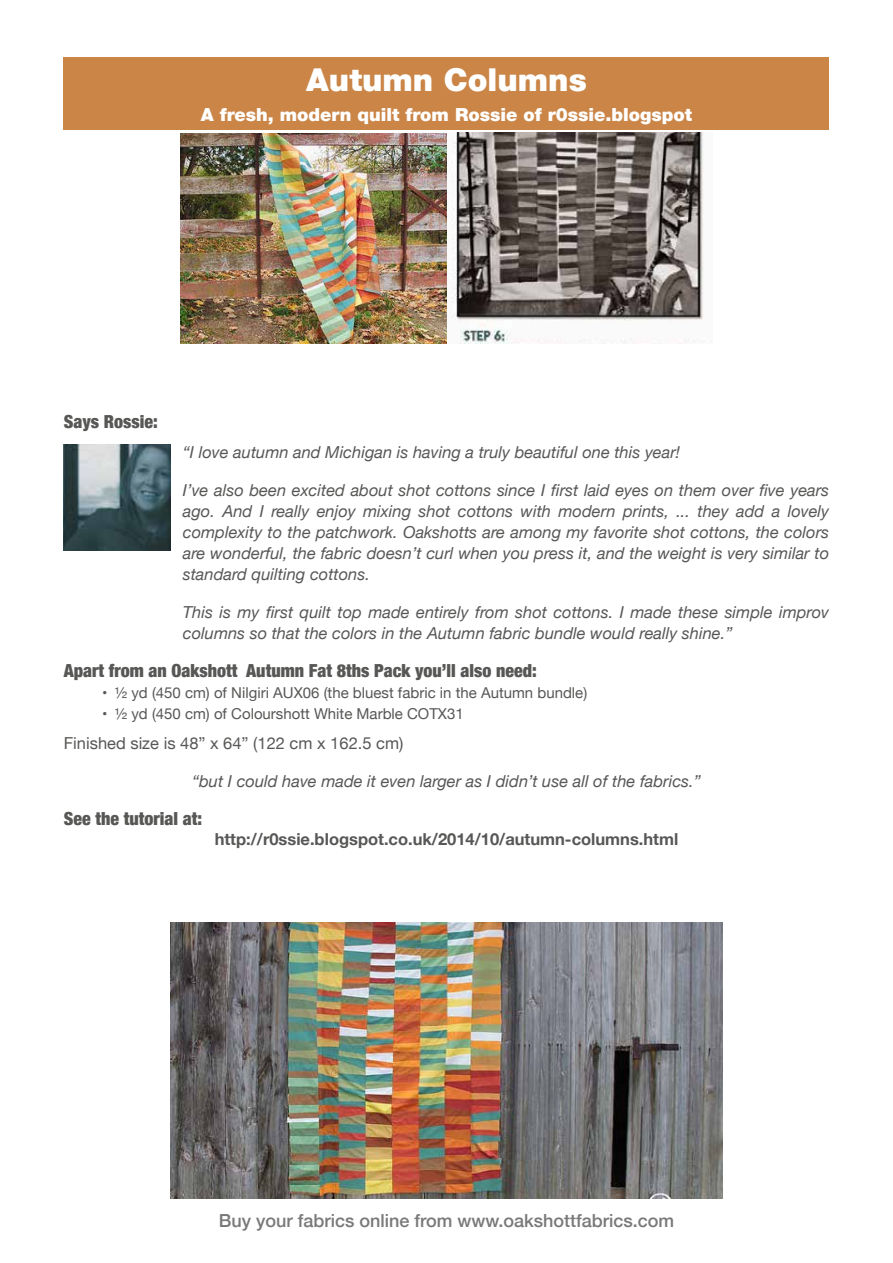
<style>
.page{position:relative;width:893px;height:1263px;background:#fff}
.page>*{position:absolute;margin:0;border:0;box-sizing:border-box;transform-origin:0 0}
.t1{font:900 31.5px "Helvetica Neue LT";color:#fff}
.Heading{font:900 condensed 18px "Helvetica Neue";color:#575756}
.t2{font:500 18px "Helvetica Neue";color:#797979}
.Subtitle{font:900 18px "Helvetica Neue LT";color:#fff}
.t3{font:italic 16.5px/21px "Helvetica Neue";color:#575756;text-align:justify}
.website{font:700 16.5px "Helvetica Neue";color:#575756}
.t4{font:16.5px "Helvetica Neue";color:#575756}
.t5{font:15px "Helvetica Neue";color:#575756}
</style>
<div class="page">
<img style="left:170px;top:922px;width:553px;height:276px">
<img style="left:64px;top:444px;width:106px;height:107px">
<img style="left:446px;top:133px;width:257px;height:210px">
<img style="left:181px;top:133px;width:265px;height:211px">
<div style="left:64px;top:57px;width:765px;height:73px;background:#ca8547"></div>
<p class="t1" style="left:306px;top:61px;width:282px">Autumn Columns</p>
<p class="Subtitle" style="left:201px;top:104px;width:493px">A fresh, modern quilt from Rossie of r0ssie.blogspot</p>
<p class="Heading" style="left:64px;top:407px;width:95px">Says Rossie:</p>
<p class="t3" style="left:183px;top:442px;width:499px">“I love autumn and Michigan is having a truly beautiful one this year!</p>
<p class="t3" style="left:183px;top:480px;width:648px">I’ve also been excited about shot cottons since I first laid eyes on them over five years ago. And I really enjoy mixing shot cottons with modern prints, ... they add a lovely complexity to the patchwork. Oakshotts are among my favorite shot cottons, the colors are wonderful, the fabric doesn’t curl when you press it, and the weight is very similar to standard quilting cottons.</p>
<p class="t3" style="left:183px;top:602px;width:648px">This is my first quilt top made entirely from shot cottons. I made these simple improv columns so that the colors in the Autumn fabric bundle would really shine.”</p>
<p class="Heading" style="left:64px;top:656px;width:475px">Apart from an Oakshott Autumn Fat 8ths Pack you’ll also need:</p>
<p class="t5" style="left:102px;top:682px;width:487px">• ½ yd (450 cm) of Nilgiri AUX06 (the bluest fabric in the Autumn bundle)</p>
<p class="t5" style="left:102px;top:703px;width:363px">• ½ yd (450 cm) of Colourshott White Marble COTX31</p>
<p class="t4" style="left:64px;top:731px;width:341px">Finished size is 48” x 64” (122 cm x 162.5 cm)</p>
<p class="t3" style="left:192px;top:771px;width:510px">“but I could have made it even larger as I didn’t use all of the fabrics.”</p>
<p class="Heading" style="left:64px;top:804px;width:140px">See the tutorial at:</p>
<p class="website" style="left:215px;top:826px;width:465px">http://r0ssie.blogspot.co.uk/2014/10/autumn-columns.html</p>
<p class="t2" style="left:219px;top:1206px;width:457px">Buy your fabrics online from www.oakshottfabrics.com</p>
</div>
